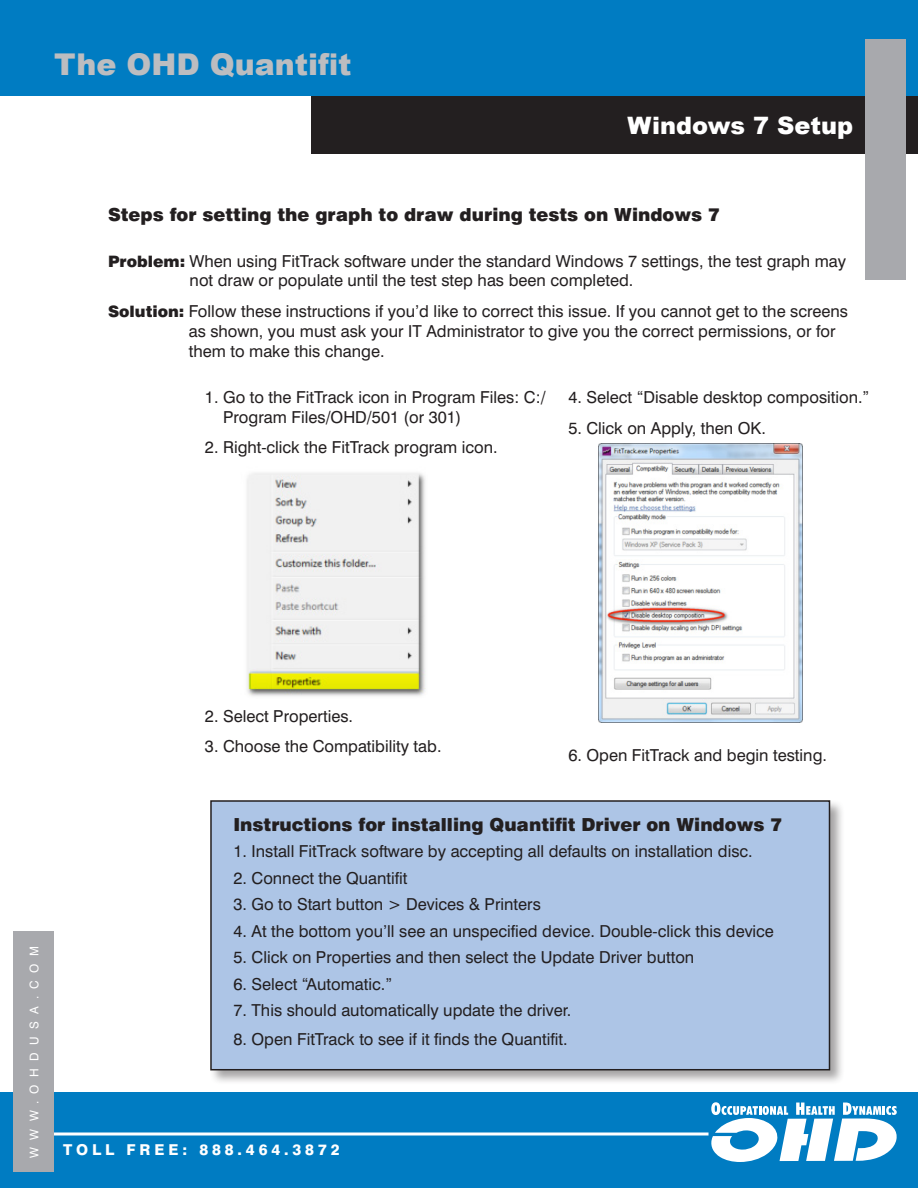
<style>
.page{position:relative;width:918px;height:1188px;background:#fff}
.page>*{position:absolute;margin:0;border:0;box-sizing:border-box;transform-origin:0 0}
.t1{font:900 30px "Arial";color:#bcbdc0}
.t2{font:900 24px "Arial";color:#fff}
.Subhead1{font:900 18px "Swiss 721 BT";color:#231f20}
.Body{font:16.5px/19.8px "Swiss 721 BT";color:#231f20}
.t3{font:800 15px "Swiss 721 BT";letter-spacing:.26em;color:#fff}
.t4{font:12px "Swiss 721 BT";letter-spacing:.61em;color:#fff}
.s1{font-weight:900;font-size:15.75px}
</style>
<div class="page">
<div style="left:311px;top:95px;width:607px;height:59px;background:#231f20"></div>
<div style="left:0;top:0;width:918px;height:95px;background:#007cc2"></div>
<div style="left:0;top:1093px;width:918px;height:95px;background:#007cc2"></div>
<svg style="left:54px;top:1132px;width:655px;height:4px;background:#bfddef"></svg>
<svg style="left:711px;top:1102px;width:186px;height:60px"></svg>
<div style="left:865px;top:39px;width:41px;height:240px;background:#a8a9ad"></div>
<div style="left:13px;top:932px;width:41px;height:240px;background:#a8a9ad"></div>
<div style="left:209px;top:799px;width:636px;height:286px;background:#231f20;opacity:.41"></div>
<div style="left:211px;top:801px;width:619px;height:269px;background:#adc5e6"></div>
<div style="left:210px;top:800px;width:620px;height:270px;border:2px solid #231f20"></div>
<img style="left:247px;top:473px;width:179px;height:223px">
<img style="left:598px;top:444px;width:205px;height:279px">
<p class="t1" style="left:54px;top:43px;width:299px">The OHD Quantifit</p>
<p class="t2" style="left:627px;top:108px;width:227px">Windows 7 Setup</p>
<p class="Subhead1" style="left:108px;top:204px;width:613px">Steps for setting the graph to draw during tests on Windows 7</p>
<p class="Body" style="left:190px;top:251px;width:658px;text-indent:-82px"><span class="s1">Problem:</span> When using FitTrack software under the standard Windows 7 settings, the test graph may not draw or populate until the test step has been completed.</p>
<p class="Body" style="left:189px;top:301px;width:661px;text-indent:-81px"><span class="s1">Solution:</span> Follow these instructions if you’d like to correct this issue. If you cannot get to the screens as shown, you must ask your IT Administrator to give you the correct permissions, or for them to make this change.</p>
<p class="Body" style="left:223px;top:387px;width:324px;text-indent:-18px">1. Go to the FitTrack icon in Program Files: C:/<br>Program Files/OHD/501 (or 301)</p>
<p class="Body" style="left:205px;top:438px;width:294px">2. Right-click the FitTrack program icon.</p>
<p class="Body" style="left:568px;top:387px;width:303px">4. Select “Disable desktop composition.”</p>
<p class="Body" style="left:568px;top:418px;width:199px">5. Click on Apply, then OK.</p>
<p class="t4" style="left:27px;top:1158px;width:213px;rotate:-90deg">WWW.OHDUSA.COM</p>
<p class="Body" style="left:205px;top:706px;width:150px">2. Select Properties.</p>
<p class="Body" style="left:205px;top:736px;width:238px">3. Choose the Compatibility tab.</p>
<p class="Body" style="left:568px;top:745px;width:260px">6. Open FitTrack and begin testing.</p>
<p class="Subhead1" style="left:233px;top:813px;width:550px">Instructions for installing Quantifit Driver on Windows 7</p>
<p class="Body" style="left:233px;top:841px;width:521px">1. Install FitTrack software by accepting all defaults on installation disc.</p>
<p class="Body" style="left:233px;top:868px;width:176px">2. Connect the Quantifit</p>
<p class="Body" style="left:233px;top:894px;width:309px">3. Go to Start button &gt; Devices &amp; Printers</p>
<p class="Body" style="left:233px;top:921px;width:542px">4. At the bottom you’ll see an unspecified device. Double-click this device</p>
<p class="Body" style="left:233px;top:947px;width:462px">5. Click on Properties and then select the Update Driver button</p>
<p class="Body" style="left:233px;top:974px;width:160px">6. Select “Automatic.”</p>
<p class="Body" style="left:233px;top:1001px;width:339px">7. This should automatically update the driver.</p>
<p class="Body" style="left:233px;top:1029px;width:336px">8. Open FitTrack to see if it finds the Quantifit.</p>
<p class="t3" style="left:63px;top:1141px;width:278px">TOLL FREE: 888.464.3872</p>
</div>
